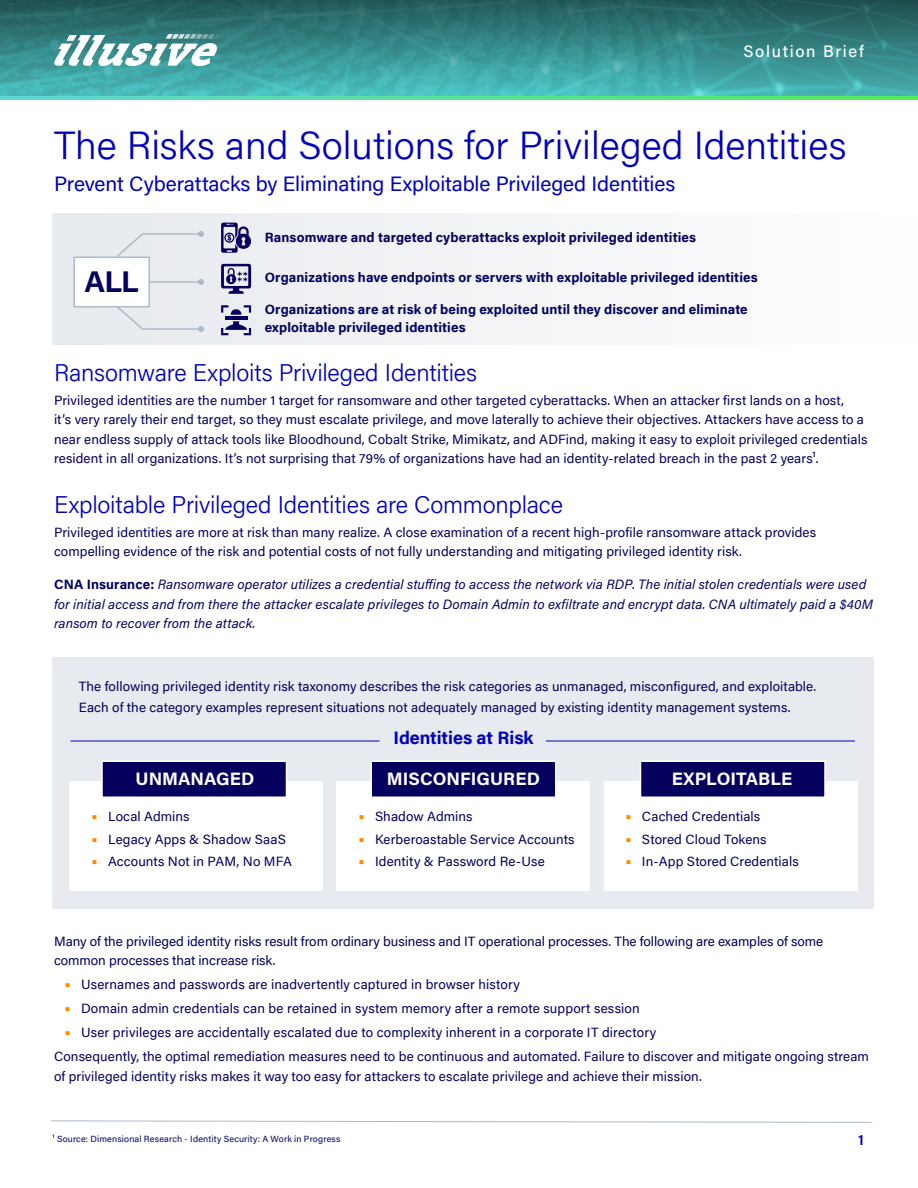
<style>
.page{position:relative;width:918px;height:1188px;background:#fff}
.page>*{position:absolute;margin:0;border:0;box-sizing:border-box;transform-origin:0 0}
.Cover_Title{font:300 39px "Acumin Pro";color:#0000ba}
.t1{font:700 30px "Acumin Pro";color:#05005e}
.Header_2{font:300 24px "Acumin Pro";letter-spacing:-.01em;color:#0000ba}
.Header_3{font:21px "Acumin Pro";letter-spacing:-.005em;color:#0000ba}
.Body{font:700 18px "Acumin Pro";color:#fff}
.Body-2{font:700 18px "Acumin Pro";color:#0000ba}
.Eyebrow{font:500 16.5px "Acumin Pro";letter-spacing:.1em;color:#fff}
.t2{font:600 15px "Acumin Pro";color:#0000ba}
.Body-3{font:13.5px/19.5px "Acumin Pro";letter-spacing:.005em;color:#05005e}
.Header_4{font:13.5px/19.5px "Acumin Pro";color:#05005e}
.Body-4{font:italic 13.5px/19.5px "Acumin Pro";letter-spacing:.005em;color:#05005e}
.Bullet_List{font:700 13.5px/18px "Acumin Pro";letter-spacing:.01em;color:#05005e}
.Bullet_List-2{font:9px "Acumin Pro";letter-spacing:.02em;color:#05005e}
.s1{font-weight:700;font-style:normal}
.s2{font-weight:700;font-size:15px;color:#ff8b00}
</style>
<div class="page">
<div style="left:52px;top:213px;width:865px;height:132px;background:#f4f5f7"></div>
<svg style="left:51px;top:1120px;width:821px;height:3px"></svg>
<div style="left:52px;top:657px;width:822px;height:252px;background:#e7eaee"></div>
<hr style="left:70px;top:741px;width:310px;height:1px;background:#0000ba">
<hr style="left:546px;top:741px;width:309px;height:1px;background:#0000ba">
<div style="left:70px;top:782px;width:253px;height:109px;background:#fff"></div>
<div style="left:337px;top:782px;width:253px;height:109px;background:#fff"></div>
<div style="left:604px;top:782px;width:254px;height:109px;background:#fff"></div>
<div style="left:101px;top:760px;width:186px;height:38px;background:#05005e;border:2px solid #fff"></div>
<div style="left:370px;top:760px;width:186px;height:38px;background:#05005e;border:2px solid #fff"></div>
<div style="left:640px;top:760px;width:186px;height:38px;background:#05005e;border:2px solid #fff"></div>
<svg style="left:221px;top:223px;width:31px;height:30px"></svg>
<svg style="left:221px;top:264px;width:30px;height:30px"></svg>
<svg style="left:221px;top:305px;width:30px;height:10px"></svg>
<svg style="left:221px;top:321px;width:30px;height:14px"></svg>
<hr style="left:225px;top:316px;width:22px;height:4px;background:#05005e">
<svg style="left:115px;top:231px;width:89px;height:28px"></svg>
<svg style="left:115px;top:304px;width:89px;height:28px"></svg>
<hr style="left:129px;top:281px;width:72px;height:2px;background:#aebac8">
<svg style="left:198px;top:279px;width:6px;height:6px"></svg>
<div style="left:74px;top:256px;width:76px;height:52px;background:#fff;border:2px solid #aebac8"></div>
<svg style="left:0;top:0;width:918px;height:97px;background:#368b8a"></svg>
<svg style="left:54px;top:34px;width:167px;height:32px"></svg>
<svg style="left:0;top:97px;width:918px;height:3px;background:#59e096"></svg>
<p class="Eyebrow" style="left:743px;top:40px;width:122px">Solution Brief</p>
<p class="Cover_Title" style="left:54px;top:119px;width:794px">The Risks and Solutions for Privileged Identities</p>
<p class="Header_3" style="left:54px;top:169px;width:623px">Prevent Cyberattacks by Eliminating Exploitable Privileged Identities</p>
<p class="t1" style="left:85px;top:260px;width:56px">ALL</p>
<p class="Bullet_List" style="left:265px;top:228px;width:433px">Ransomware and targeted cyberattacks exploit privileged identities</p>
<p class="Bullet_List" style="left:265px;top:268px;width:495px">Organizations have endpoints or servers with exploitable privileged identities</p>
<p class="Bullet_List" style="left:265px;top:300px;width:485px">Organizations are at risk of being exploited until they discover and eliminate exploitable privileged identities</p>
<p class="Header_2" style="left:54px;top:356px;width:425px">Ransomware Exploits Privileged Identities</p>
<p class="Body-3" style="left:54px;top:390px;width:815px">Privileged identities are the number 1 target for ransomware and other targeted cyberattacks. When an attacker first lands on a host,<br>it’s very rarely their end target, so they must escalate privilege, and move laterally to achieve their objectives. Attackers have access to a near endless supply of attack tools like Bloodhound, Cobalt Strike, Mimikatz, and ADFind, making it easy to exploit privileged credentials resident in all organizations. It’s not surprising that 79% of organizations have had an identity-related breach in the past 2 years¹.</p>
<p class="Header_2" style="left:54px;top:488px;width:511px">Exploitable Privileged Identities are Commonplace</p>
<p class="Body-3" style="left:54px;top:522px;width:764px">Privileged identities are more at risk than many realize. A close examination of a recent high-profile ransomware attack provides compelling evidence of the risk and potential costs of not fully understanding and mitigating privileged identity risk.</p>
<p class="Body-4" style="left:54px;top:574px;width:821px"><span class="s1">CNA Insurance:</span> Ransomware operator utilizes a credential stuffing to access the network via RDP. The initial stolen credentials were used for initial access and from there the attacker escalate privileges to Domain Admin to exfiltrate and encrypt data. CNA ultimately paid a $40M ransom to recover from the attack.</p>
<p class="Body-3" style="left:79px;top:675px;width:739px;line-height:21px">The following privileged identity risk taxonomy describes the risk categories as unmanaged, misconfigured, and exploitable.<br>Each of the category examples represent situations not adequately managed by existing identity management systems.</p>
<p class="Body-2" style="left:393px;top:725px;width:142px">Identities at Risk</p>
<p class="Body" style="left:136px;top:766px;width:120px">UNMANAGED</p>
<p class="Body" style="left:387px;top:766px;width:155px">MISCONFIGURED</p>
<p class="Body" style="left:672px;top:766px;width:122px">EXPLOITABLE</p>
<p class="Body-3" style="left:91px;top:806px;width:100px"><span class="s2">■</span> Local Admins</p>
<p class="Body-3" style="left:91px;top:829px;width:196px"><span class="s2">■</span> Legacy Apps &amp; Shadow SaaS</p>
<p class="Body-3" style="left:91px;top:851px;width:202px"><span class="s2">■</span> Accounts Not in PAM, No MFA</p>
<p class="Body-3" style="left:358px;top:806px;width:116px"><span class="s2">■</span> Shadow Admins</p>
<p class="Body-3" style="left:358px;top:829px;width:218px"><span class="s2">■</span> Kerberoastable Service Accounts</p>
<p class="Body-3" style="left:358px;top:851px;width:188px"><span class="s2">■</span> Identity &amp; Password Re-Use</p>
<p class="Body-3" style="left:625px;top:806px;width:136px"><span class="s2">■</span> Cached Credentials</p>
<p class="Body-3" style="left:625px;top:829px;width:143px"><span class="s2">■</span> Stored Cloud Tokens</p>
<p class="Body-3" style="left:625px;top:851px;width:175px"><span class="s2">■</span> In-App Stored Credentials</p>
<p class="Header_4" style="left:54px;top:931px;width:771px">Many of the privileged identity risks result from ordinary business and IT operational processes. The following are examples of some common processes that increase risk.</p>
<p class="Body-3" style="left:64px;top:974px;width:457px"><span class="s2">■</span> Usernames and passwords are inadvertently captured in browser history</p>
<p class="Body-3" style="left:64px;top:998px;width:577px"><span class="s2">■</span> Domain admin credentials can be retained in system memory after a remote support session</p>
<p class="Body-3" style="left:64px;top:1022px;width:593px"><span class="s2">■</span> User privileges are accidentally escalated due to complexity inherent in a corporate IT directory</p>
<p class="Header_4" style="left:54px;top:1046px;width:816px">Consequently, the optimal remediation measures need to be continuous and automated. Failure to discover and mitigate ongoing stream of privileged identity risks makes it way too easy for attackers to escalate privilege and achieve their mission.</p>
<p class="Bullet_List-2" style="left:52px;top:1133px;width:289px">¹ Source: Dimensional Research - Identity Security: A Work in Progress</p>
<p class="t2" style="left:858px;top:1129px;width:7px">1</p>
</div>
